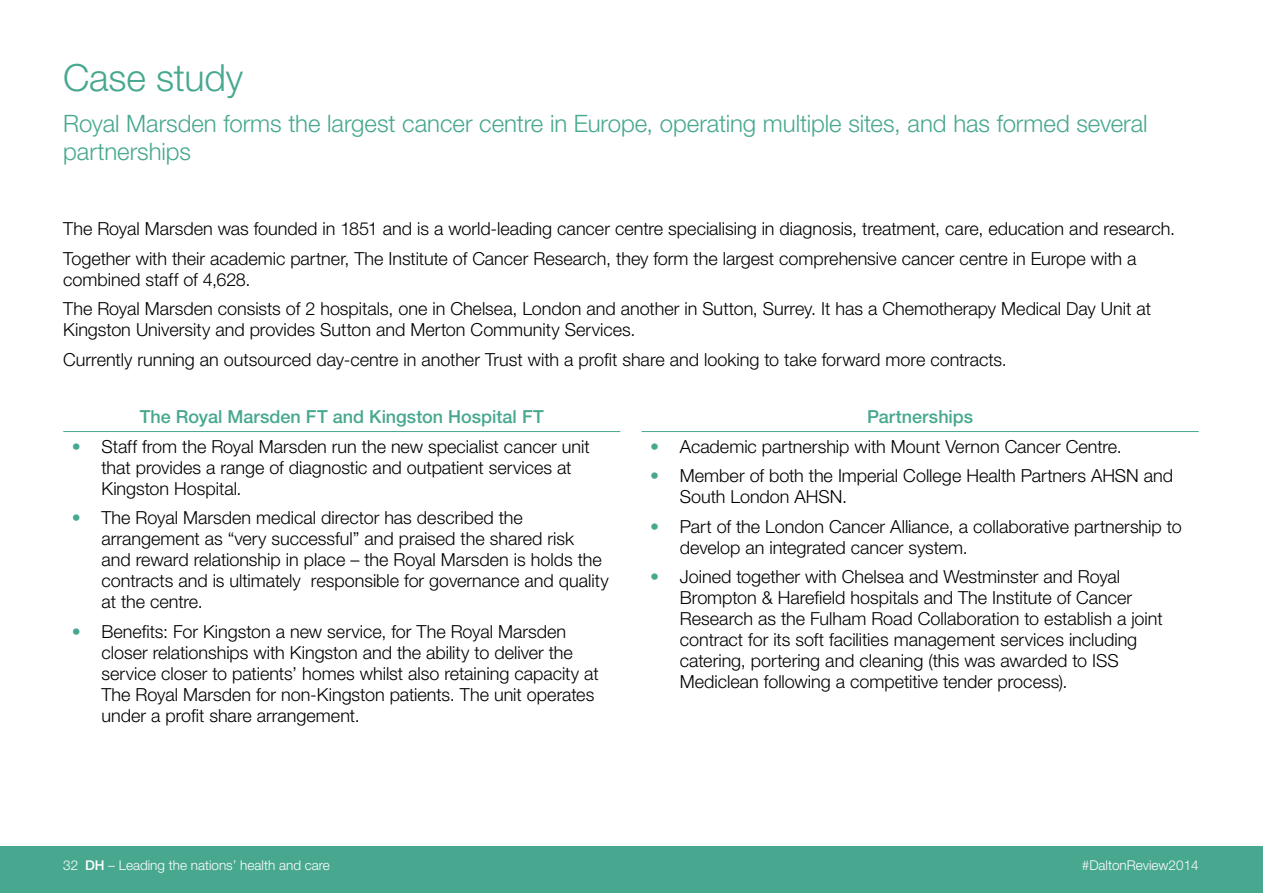
<style>
.page{position:relative;width:1263px;height:893px;background:#fff}
.page>*{position:absolute;margin:0;border:0;box-sizing:border-box;transform-origin:0 0}
.A_Chapter_heading{font:300 37.5px "Helvetica Neue LT Std";letter-spacing:-.005em;color:#47a88f}
.B_Heading{font:300 24px/28.5px "Helvetica Neue LT Std";letter-spacing:-.005em;color:#47a88f}
.Body_No_Numbers{font:300 18px/21px "Helvetica Neue LT Std";color:#000}
.C_Heading{font:500 18px "Helvetica Neue LT Std";color:#47a88f}
.t1{font:300 13.5px "Helvetica Neue LT Std";color:#fff}
.s1{color:#47a88f}
.s2{font-weight:500}
</style>
<div class="page">
<div style="left:0;top:846px;width:1263px;height:47px;background:#47a88f"></div>
<hr style="left:63px;top:431px;width:557px;height:1px;background:#47a88f">
<hr style="left:642px;top:431px;width:557px;height:1px;background:#47a88f">
<p class="A_Chapter_heading" style="left:63px;top:54px;width:181px">Case study</p>
<p class="B_Heading" style="left:63px;top:109px;width:1086px">Royal Marsden forms the largest cancer centre in Europe, operating multiple sites, and has formed several partnerships</p>
<p class="Body_No_Numbers" style="left:63px;top:218px;width:1113px">The Royal Marsden was founded in 1851 and is a world-leading cancer centre specialising in diagnosis, treatment, care, education and research.</p>
<p class="Body_No_Numbers" style="left:63px;top:248px;width:1075px">Together with their academic partner, The Institute of Cancer Research, they form the largest comprehensive cancer centre in Europe with a combined staff of 4,628.</p>
<p class="Body_No_Numbers" style="left:63px;top:298px;width:1089px">The Royal Marsden consists of 2 hospitals, one in Chelsea, London and another in Sutton, Surrey. It has a Chemotherapy Medical Day Unit at<br>Kingston University and provides Sutton and Merton Community Services.</p>
<p class="Body_No_Numbers" style="left:63px;top:349px;width:945px">Currently running an outsourced day-centre in another Trust with a profit share and looking to take forward more contracts.</p>
<p class="C_Heading" style="left:140px;top:406px;width:405px">The Royal Marsden FT and Kingston Hospital FT</p>
<p class="C_Heading" style="left:867px;top:406px;width:108px">Partnerships</p>
<p class="Body_No_Numbers" style="left:102px;top:436px;width:490px;text-indent:-30px"><span class="s1">•</span> Staff from the Royal Marsden run the new specialist cancer unit that provides a range of diagnostic and outpatient services at<br>Kingston Hospital.</p>
<p class="Body_No_Numbers" style="left:102px;top:507px;width:509px;text-indent:-30px"><span class="s1">•</span> The Royal Marsden medical director has described the arrangement as “very successful” and praised the shared risk<br>and reward relationship in place – the Royal Marsden is holds the contracts and is ultimately responsible for governance and quality at the centre.</p>
<p class="Body_No_Numbers" style="left:102px;top:621px;width:499px;text-indent:-30px"><span class="s1">•</span> Benefits: For Kingston a new service, for The Royal Marsden closer relationships with Kingston and the ability to deliver the service closer to patients’ homes whilst also retaining capacity at The Royal Marsden for non-Kingston patients. The unit operates under a profit share arrangement.</p>
<p class="Body_No_Numbers" style="left:650px;top:436px;width:473px"><span class="s1">•</span> Academic partnership with Mount Vernon Cancer Centre.</p>
<p class="Body_No_Numbers" style="left:680px;top:465px;width:495px;text-indent:-30px"><span class="s1">•</span> Member of both the Imperial College Health Partners AHSN and<br>South London AHSN.</p>
<p class="Body_No_Numbers" style="left:680px;top:516px;width:503px;text-indent:-30px"><span class="s1">•</span> Part of the London Cancer Alliance, a collaborative partnership to develop an integrated cancer system.</p>
<p class="Body_No_Numbers" style="left:680px;top:566px;width:484px;text-indent:-30px"><span class="s1">•</span> Joined together with Chelsea and Westminster and Royal Brompton &amp; Harefield hospitals and The Institute of Cancer Research as the Fulham Road Collaboration to establish a joint contract for its soft facilities management services including catering, portering and cleaning (this was awarded to ISS Mediclean following a competitive tender process).</p>
<p class="t1" style="left:63px;top:857px;width:268px">32 <span class="s2">DH</span> – Leading the nations’ health and care</p>
<p class="t1" style="left:1082px;top:857px;width:118px">#DaltonReview2014</p>
</div>
